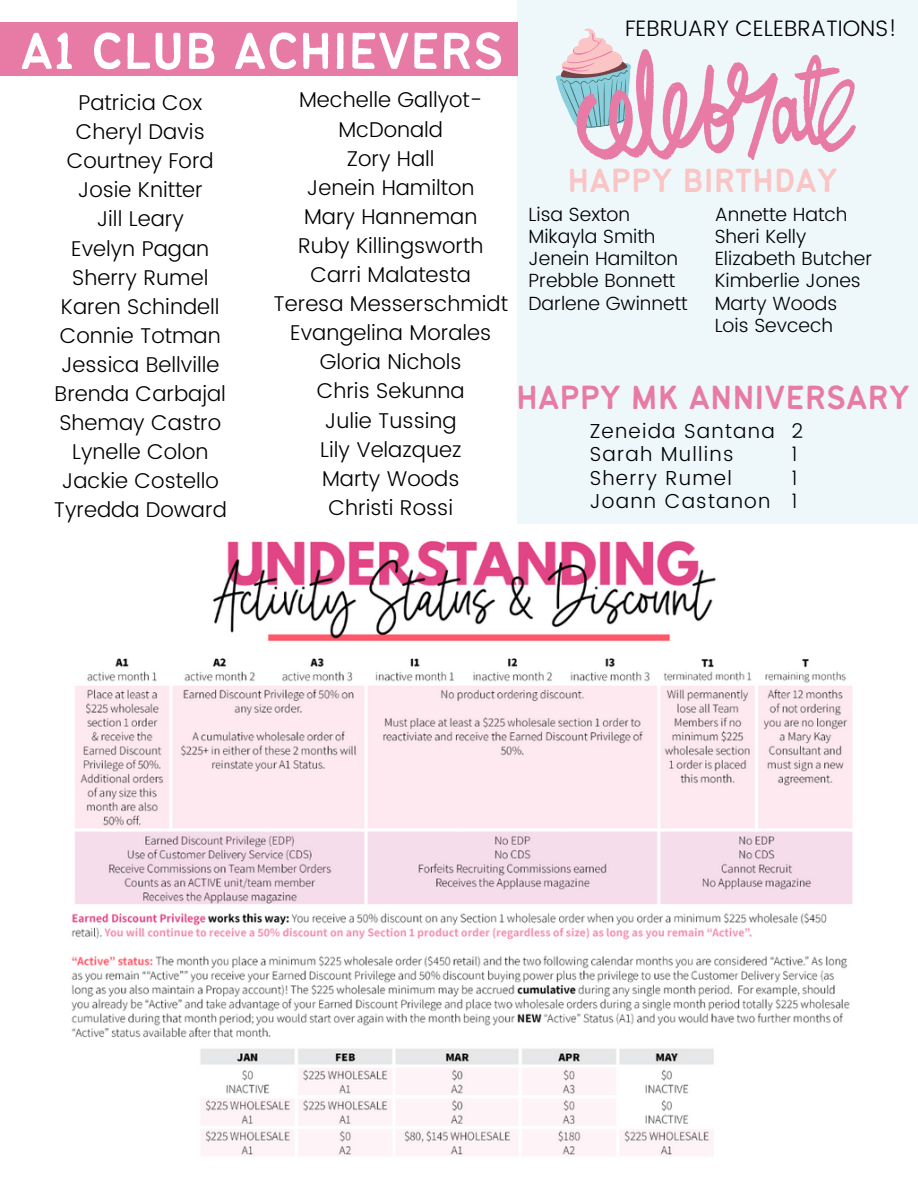
<style>
.page{position:relative;width:918px;height:1188px;background:#fff}
.page>*{position:absolute;margin:0;border:0;box-sizing:border-box;transform-origin:0 0}
.t1{font:57px "Bantayog";color:#fff}
.t2{font:36.9px "Bantayog";color:#e87ba6}
.t3{font:36.9px "Bantayog";color:#fbc4c5}
.t4{font:300 22.35px "Poppins";color:#000}
.t5{font:300 21.45px/29.1px "Poppins";color:#000;text-align:center}
.t6{font:300 20.25px "Poppins";letter-spacing:.06em;color:#000}
.t7{font:300 19.05px "Poppins";color:#000}
</style>
<div class="page">
<div style="left:517px;top:0;width:401px;height:524px;background:#eef8fa"></div>
<svg style="left:555px;top:28px;width:301px;height:132px"></svg>
<div style="left:0;top:22px;width:517px;height:54px;background:#e87ba6"></div>
<img style="left:71px;top:540px;width:782px;height:616px">
<p class="t1" style="left:20px;top:29px;width:485px">A1 CLUB ACHIEVERS</p>
<p class="t5" style="left:78px;top:88px;width:125px">Patricia Cox</p>
<p class="t5" style="left:76px;top:117px;width:130px">Cheryl Davis</p>
<p class="t5" style="left:67px;top:146px;width:148px">Courtney Ford</p>
<p class="t5" style="left:78px;top:175px;width:127px">Josie Knitter</p>
<p class="t5" style="left:97px;top:204px;width:89px">Jill Leary</p>
<p class="t5" style="left:71px;top:234px;width:140px">Evelyn Pagan</p>
<p class="t5" style="left:72px;top:263px;width:138px">Sherry Rumel</p>
<p class="t5" style="left:61px;top:292px;width:160px">Karen Schindell</p>
<p class="t5" style="left:60px;top:321px;width:162px">Connie Totman</p>
<p class="t5" style="left:61px;top:350px;width:160px">Jessica Bellville</p>
<p class="t5" style="left:55px;top:379px;width:173px">Brenda Carbajal</p>
<p class="t5" style="left:59px;top:408px;width:163px">Shemay Castro</p>
<p class="t5" style="left:72px;top:437px;width:138px">Lynelle Colon</p>
<p class="t5" style="left:62px;top:466px;width:159px">Jackie Costello</p>
<p class="t5" style="left:54px;top:495px;width:175px">Tyredda Doward</p>
<p class="t5" style="left:299px;top:85px;width:185px">Mechelle Gallyot-<br>McDonald</p>
<p class="t5" style="left:347px;top:144px;width:89px">Zory Hall</p>
<p class="t5" style="left:307px;top:173px;width:169px">Jenein Hamilton</p>
<p class="t5" style="left:304px;top:202px;width:175px">Mary Hanneman</p>
<p class="t5" style="left:298px;top:231px;width:187px">Ruby Killingsworth</p>
<p class="t5" style="left:310px;top:260px;width:162px">Carri Malatesta</p>
<p class="t5" style="left:274px;top:289px;width:236px">Teresa Messerschmidt</p>
<p class="t5" style="left:290px;top:318px;width:202px">Evangelina Morales</p>
<p class="t5" style="left:320px;top:347px;width:143px">Gloria Nichols</p>
<p class="t5" style="left:317px;top:376px;width:150px">Chris Sekunna</p>
<p class="t5" style="left:325px;top:406px;width:133px">Julie Tussing</p>
<p class="t5" style="left:320px;top:435px;width:143px">Lily Velazquez</p>
<p class="t5" style="left:322px;top:464px;width:139px">Marty Woods</p>
<p class="t5" style="left:328px;top:493px;width:126px">Christi Rossi</p>
<p class="t4" style="left:625px;top:15px;width:274px">FEBRUARY CELEBRATIONS!</p>
<p class="t3" style="left:568px;top:166px;width:271px">HAPPY BIRTHDAY</p>
<p class="t7" style="left:529px;top:203px;width:103px">Lisa Sexton</p>
<p class="t7" style="left:529px;top:225px;width:129px">Mikayla Smith</p>
<p class="t7" style="left:529px;top:248px;width:151px">Jenein Hamilton</p>
<p class="t7" style="left:529px;top:270px;width:148px">Prebble Bonnett</p>
<p class="t7" style="left:529px;top:292px;width:161px">Darlene Gwinnett</p>
<p class="t7" style="left:715px;top:203px;width:134px">Annette Hatch</p>
<p class="t7" style="left:715px;top:225px;width:93px">Sheri Kelly</p>
<p class="t7" style="left:715px;top:248px;width:159px">Elizabeth Butcher</p>
<p class="t7" style="left:715px;top:270px;width:148px">Kimberlie Jones</p>
<p class="t7" style="left:715px;top:292px;width:124px">Marty Woods</p>
<p class="t7" style="left:715px;top:314px;width:120px">Lois Sevcech</p>
<p class="t2" style="left:516px;top:382px;width:395px">HAPPY MK ANNIVERSARY</p>
<p class="t6" style="left:590px;top:419px;width:187px">Zeneida Santana</p>
<p class="t6" style="left:590px;top:443px;width:145px">Sarah Mullins</p>
<p class="t6" style="left:590px;top:466px;width:144px">Sherry Rumel</p>
<p class="t6" style="left:590px;top:490px;width:182px">Joann Castanon</p>
<p class="t6" style="left:791px;top:419px;width:13px">2</p>
<p class="t6" style="left:791px;top:443px;width:7px">1</p>
<p class="t6" style="left:791px;top:466px;width:7px">1</p>
<p class="t6" style="left:791px;top:490px;width:7px">1</p>
</div>
